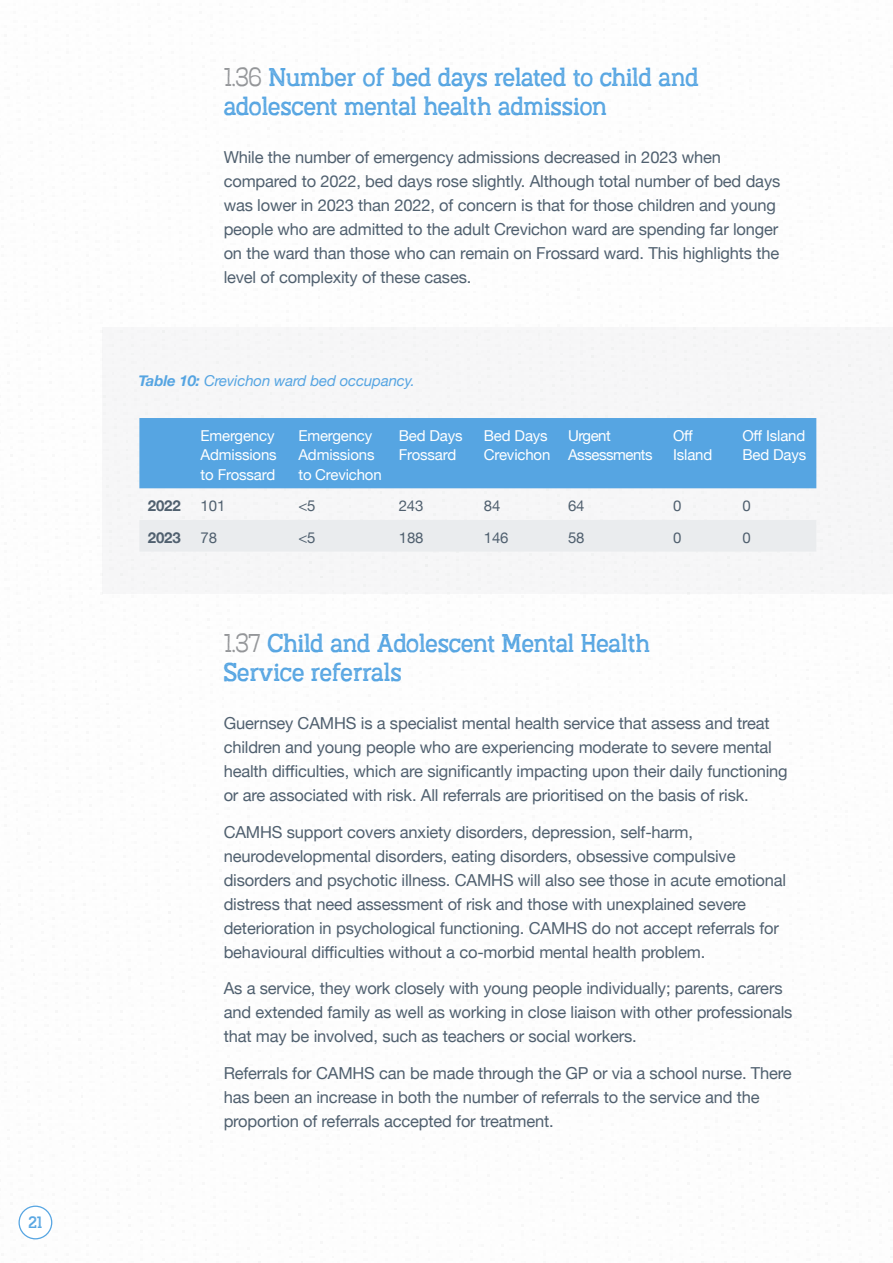
<style>
.page{position:relative;width:893px;height:1263px;background:#fff}
.page>*{position:absolute;margin:0;border:0;box-sizing:border-box;transform-origin:0 0}
.t1{font:24px/28.8px "Austral Slab Stamp";color:#56a5e2}
.t2{font:16.5px/24px "Helvetica Neue";letter-spacing:-.01em;color:#50606f}
.t3{font:15.3px "Austral Slab Stamp";color:#56a5e2}
.t4{font:15px/19.5px "Helvetica Neue";letter-spacing:-.01em;color:#fff}
.t5{font:italic 15px "Helvetica Neue";letter-spacing:-.01em;color:#56a5e2}
.t6{font:15px "Helvetica Neue";letter-spacing:-.01em;color:#50606f}
.t7{font:15px/19.5px "Helvetica Neue";letter-spacing:-.03em;color:#fff}
.t8{font:700 15px "Helvetica Neue";letter-spacing:-.01em;color:#50606f}
.s1{font-weight:300;color:#939598}
.s2{font-weight:700}
</style>
<div class="page">
<div style="left:19px;top:1205px;width:33px;height:34px;border:1px solid #56a5e2;border-radius:50%"></div>
<div style="left:102px;top:327px;width:791px;height:267px;background:#f6f6f7"></div>
<div style="left:139px;top:418px;width:677px;height:70px;background:#56a5e2"></div>
<div style="left:140px;top:520px;width:676px;height:31px;background:#eaecee"></div>
<p class="t3" style="left:29px;top:1210px;width:15px">21</p>
<h1 class="t1" style="left:224px;top:62px;width:477px"><span class="s1">1.36</span> Number of bed days related to child and adolescent mental health admission</h1>
<p class="t2" style="left:224px;top:146px;width:558px">While the number of emergency admissions decreased in 2023 when compared to 2022, bed days rose slightly. Although total number of bed days was lower in 2023 than 2022, of concern is that for those children and young people who are admitted to the adult Crevichon ward are spending far longer on the ward than those who can remain on Frossard ward. This highlights the level of complexity of these cases.</p>
<p class="t5" style="left:139px;top:369px;width:278px"><span class="s2">Table 10:</span> Crevichon ward bed occupancy.</p>
<p class="t4" style="left:201px;top:427px;width:78px">Emergency<br>Admissions to Frossard</p>
<p class="t4" style="left:298px;top:427px;width:85px">Emergency<br>Admissions to Crevichon</p>
<p class="t4" style="left:399px;top:427px;width:65px">Bed Days<br>Frossard</p>
<p class="t4" style="left:484px;top:427px;width:68px">Bed Days<br>Crevichon</p>
<p class="t7" style="left:568px;top:427px;width:86px">Urgent<br>Assessments</p>
<p class="t4" style="left:673px;top:427px;width:41px">Off<br>Island</p>
<p class="t4" style="left:742px;top:427px;width:65px">Off Island<br>Bed Days</p>
<p class="t8" style="left:148px;top:494px;width:34px">2022</p>
<p class="t6" style="left:201px;top:495px;width:26px">101</p>
<p class="t6" style="left:298px;top:495px;width:19px">&lt;5</p>
<p class="t6" style="left:399px;top:495px;width:26px">243</p>
<p class="t6" style="left:484px;top:495px;width:18px">84</p>
<p class="t6" style="left:568px;top:495px;width:18px">64</p>
<p class="t6" style="left:673px;top:495px;width:10px">0</p>
<p class="t6" style="left:742px;top:495px;width:10px">0</p>
<p class="t8" style="left:148px;top:526px;width:34px">2023</p>
<p class="t6" style="left:201px;top:527px;width:18px">78</p>
<p class="t6" style="left:298px;top:527px;width:19px">&lt;5</p>
<p class="t6" style="left:399px;top:527px;width:26px">188</p>
<p class="t6" style="left:484px;top:527px;width:26px">146</p>
<p class="t6" style="left:568px;top:527px;width:18px">58</p>
<p class="t6" style="left:673px;top:527px;width:10px">0</p>
<p class="t6" style="left:742px;top:527px;width:10px">0</p>
<h1 class="t1" style="left:224px;top:627px;width:428px"><span class="s1">1.37</span> Child and Adolescent Mental Health<br>Service referrals</h1>
<p class="t2" style="left:224px;top:712px;width:566px">Guernsey CAMHS is a specialist mental health service that assess and treat children and young people who are experiencing moderate to severe mental health difficulties, which are significantly impacting upon their daily functioning or are associated with risk. All referrals are prioritised on the basis of risk.</p>
<p class="t2" style="left:224px;top:821px;width:564px">CAMHS support covers anxiety disorders, depression, self-harm, neurodevelopmental disorders, eating disorders, obsessive compulsive disorders and psychotic illness. CAMHS will also see those in acute emotional distress that need assessment of risk and those with unexplained severe deterioration in psychological functioning. CAMHS do not accept referrals for behavioural difficulties without a co-morbid mental health problem.</p>
<p class="t2" style="left:224px;top:977px;width:570px">As a service, they work closely with young people individually; parents, carers and extended family as well as working in close liaison with other professionals that may be involved, such as teachers or social workers.</p>
<p class="t2" style="left:224px;top:1062px;width:570px">Referrals for CAMHS can be made through the GP or via a school nurse. There has been an increase in both the number of referrals to the service and the proportion of referrals accepted for treatment.</p>
</div>
